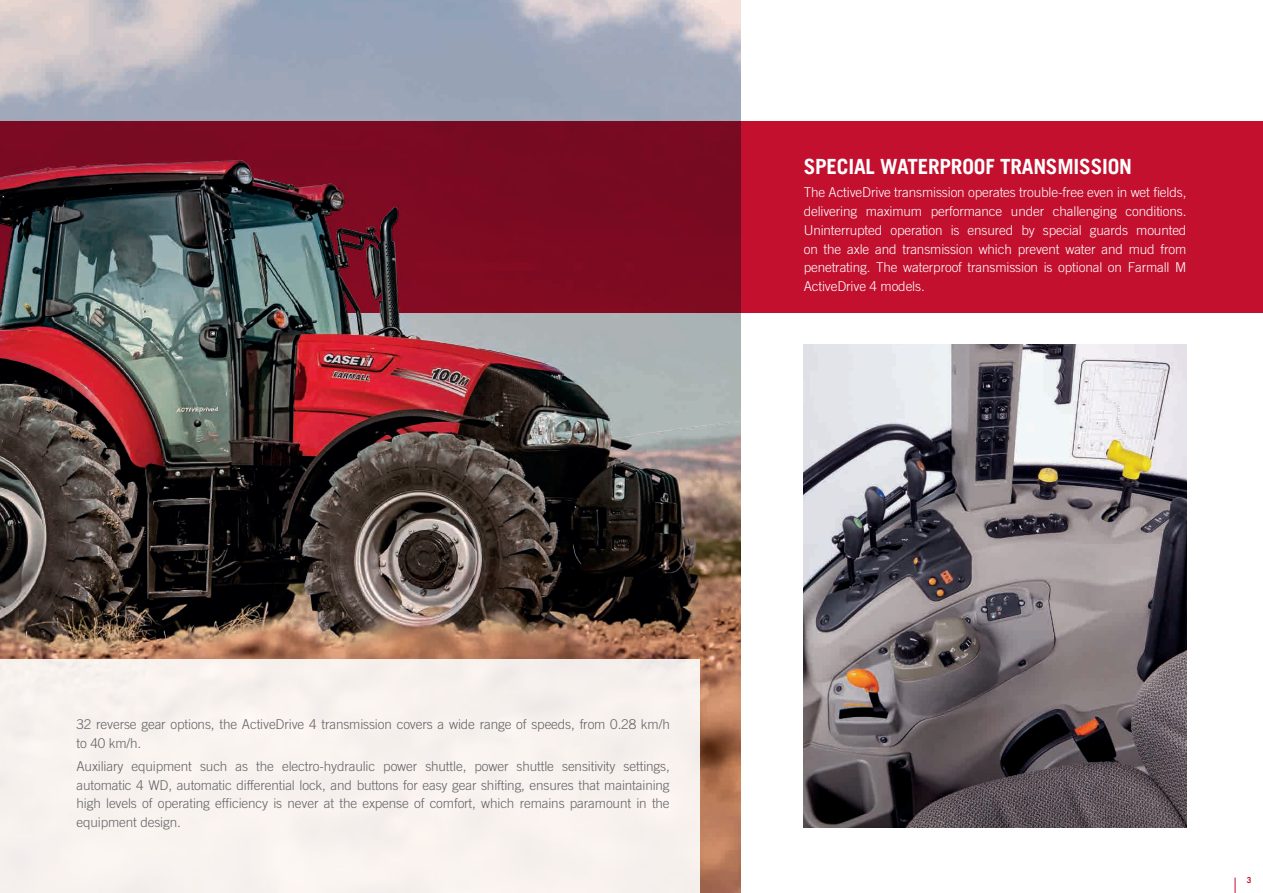
<style>
.page{position:relative;width:1263px;height:893px;background:#fff}
.page>*{position:absolute;margin:0;border:0;box-sizing:border-box;transform-origin:0 0}
.t1{font:700 21px "Trade Gothic LT";letter-spacing:-.01em;color:#fff}
.t2{font:300 13.5px/18.8px "Trade Gothic LT Std";letter-spacing:-.01em;color:#636366}
.t3{font:300 13.5px/18.8px "Trade Gothic LT Std";letter-spacing:-.01em;color:#fff;text-align:justify}
.t4{font:700 8.25px "Trade Gothic LT";color:#c3102f}
</style>
<div class="page">
<svg style="left:1235px;top:878px;width:1px;height:15px"></svg>
<img style="left:804px;top:344px;width:382px;height:483px">
<div style="left:0;top:121px;width:1263px;height:192px;background:#c3102f"></div>
<img style="left:0;top:0;width:740px;height:767px">
<div style="left:0;top:659px;width:699px;height:234px;background:#f8f2ee"></div>
<h1 class="t1" style="left:804px;top:154px;width:330px">SPECIAL WATERPROOF TRANSMISSION</h1>
<p class="t3" style="left:804px;top:183px;width:384px">The ActiveDrive transmission operates trouble-free even in wet fields, delivering maximum performance under challenging conditions.<br>Uninterrupted operation is ensured by special guards mounted on the axle and transmission which prevent water and mud from penetrating. The waterproof transmission is optional on Farmall M ActiveDrive 4 models.</p>
<p class="t2" style="left:77px;top:715px;width:595px">32 reverse gear options, the ActiveDrive 4 transmission covers a wide range of speeds, from 0.28 km/h to 40 km/h.</p>
<p class="t2" style="left:77px;top:756px;width:595px;text-align:justify">Auxiliary equipment such as the electro-hydraulic power shuttle, power shuttle sensitivity settings, automatic 4 WD, automatic differential lock, and buttons for easy gear shifting, ensures that maintaining high levels of operating efficiency is never at the expense of comfort, which remains paramount in the equipment design.</p>
<p class="t4" style="left:1247px;top:875px;width:6px">3</p>
</div>
